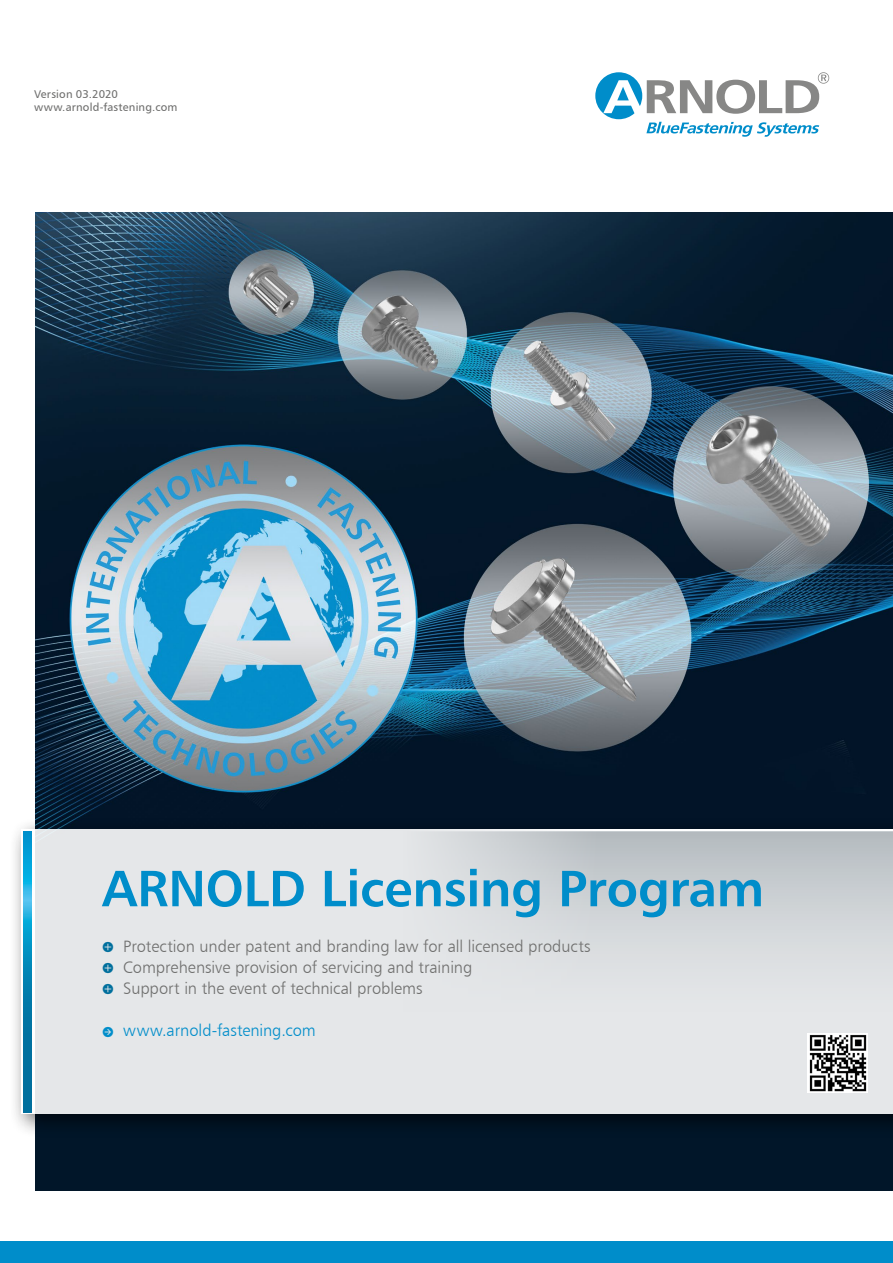
<style>
.page{position:relative;width:893px;height:1263px;background:#fff}
.page>*{position:absolute;margin:0;border:0;box-sizing:border-box;transform-origin:0 0}
.t1{font:51px "Humanist 777 BT Bold B";letter-spacing:-.01em;color:#008dca}
.t2{font:16.5px "Humanist 777 BT Light B";letter-spacing:-.005em;color:#6f6f6e}
.t3{font:16.5px "Humanist 777 BT Light B";letter-spacing:-.005em;color:#008dca}
.t4{font:11.25px/13.5px "Humanist 777 BT Roman B";letter-spacing:.015em;color:#6f6f6e}
.s1{font-family:"Klavika";font-size:15px;color:#006f9d}
.s2{font-family:"Klavika";font-size:15px}
</style>
<div class="page">
<div style="left:0;top:1242px;width:893px;height:21px;background:#008dca"></div>
<div style="left:35px;top:213px;width:858px;height:978px;background:#011629"></div>
<img style="left:35px;top:213px;width:858px;height:603px">
<div style="left:9px;top:816px;width:884px;height:323px;background:#000;opacity:.7"></div>
<div style="left:21px;top:829px;width:872px;height:285px;background:#e5e7e9"></div>
<svg style="left:595px;top:72px;width:234px;height:65px"></svg>
<svg style="left:23px;top:831px;width:9px;height:281px;background:#078cbc"></svg>
<svg style="left:442px;top:831px;width:451px;height:120px"></svg>
<img style="left:808px;top:1033px;width:59px;height:60px">
<p class="t4" style="left:34px;top:87px;width:145px">Version 03.2020 www.arnold-fastening.com</p>
<h1 class="t1" style="left:102px;top:856px;width:664px">ARNOLD Licensing Program</h1>
<p class="t2" style="left:102px;top:936px;width:490px"><span class="s1">•</span> Protection under patent and branding law for all licensed products</p>
<p class="t2" style="left:102px;top:957px;width:372px"><span class="s1">•</span> Comprehensive provision of servicing and training</p>
<p class="t2" style="left:102px;top:978px;width:322px"><span class="s1">•</span> Support in the event of technical problems</p>
<p class="t3" style="left:102px;top:1020px;width:215px"><span class="s2">•</span> www.arnold-fastening.com</p>
</div>
